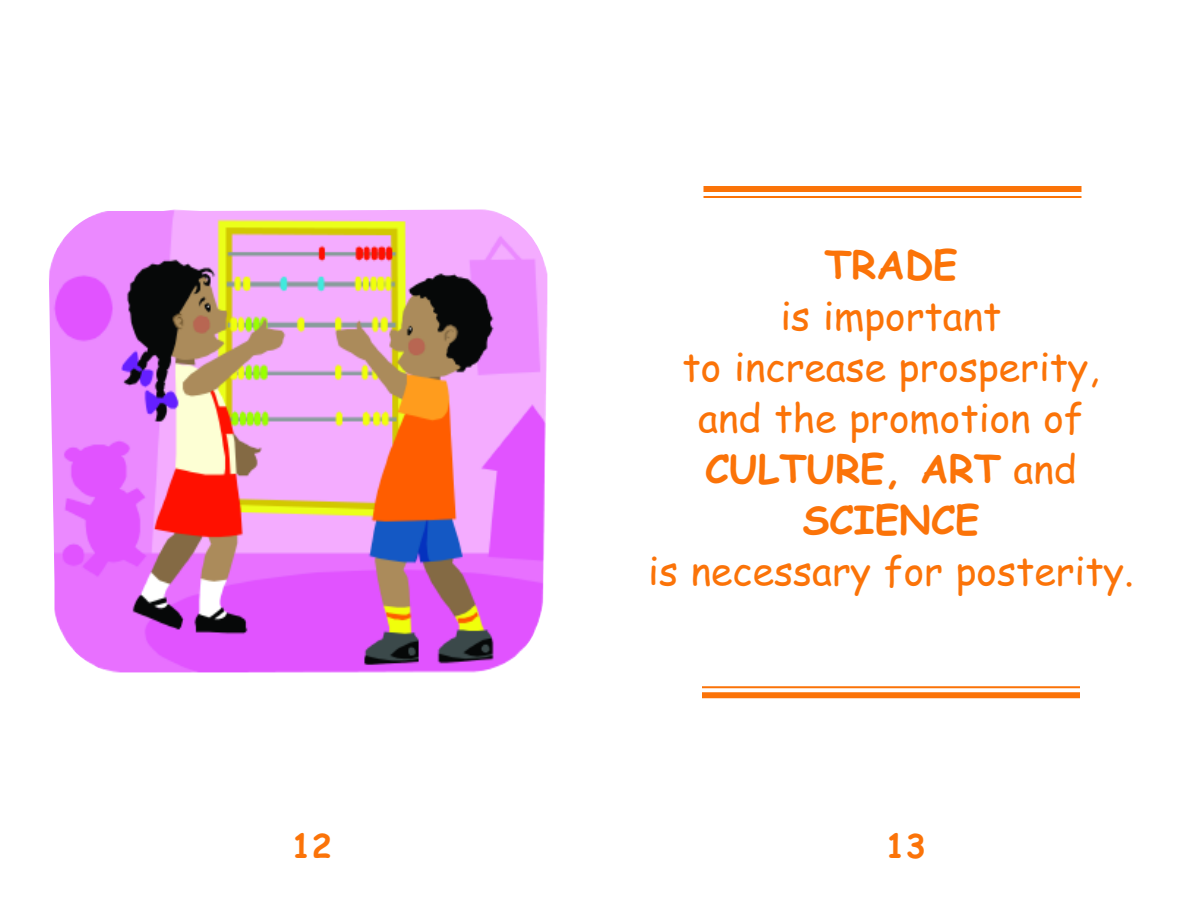
<style>
.page{position:relative;width:1188px;height:918px;background:#fff}
.page>*{position:absolute;margin:0;border:0;box-sizing:border-box;transform-origin:0 0}
.t1{font:39px/51px "Comic Sans MS";color:#fb7308;text-align:center}
.t2{font:700 39px "Comic Sans MS";color:#fb7308}
.t3{font:700 33px "Comic Sans MS";color:#fb7308}
.s1{font-weight:700}
</style>
<div class="page">
<img style="left:49px;top:209px;width:499px;height:464px">
<div style="left:704px;top:186px;width:378px;height:6px;background:#fb7308"></div>
<hr style="left:704px;top:196px;width:378px;height:2px;background:#fb7308">
<hr style="left:702px;top:686px;width:378px;height:2px;background:#fb7308">
<div style="left:702px;top:692px;width:378px;height:6px;background:#fb7308"></div>
<p class="t2" style="left:824px;top:242px;width:135px">TRADE</p>
<p class="t1" style="left:683px;top:291px;width:418px">is important<br>to increase prosperity, and the promotion of<br><span class="s1">CULTURE, ART</span> and<br><span class="s1">SCIENCE</span></p>
<p class="t1" style="left:648px;top:546px;width:487px">is necessary for posterity.</p>
<p class="t3" style="left:292px;top:827px;width:42px">12</p>
<p class="t3" style="left:886px;top:827px;width:42px">13</p>
</div>
